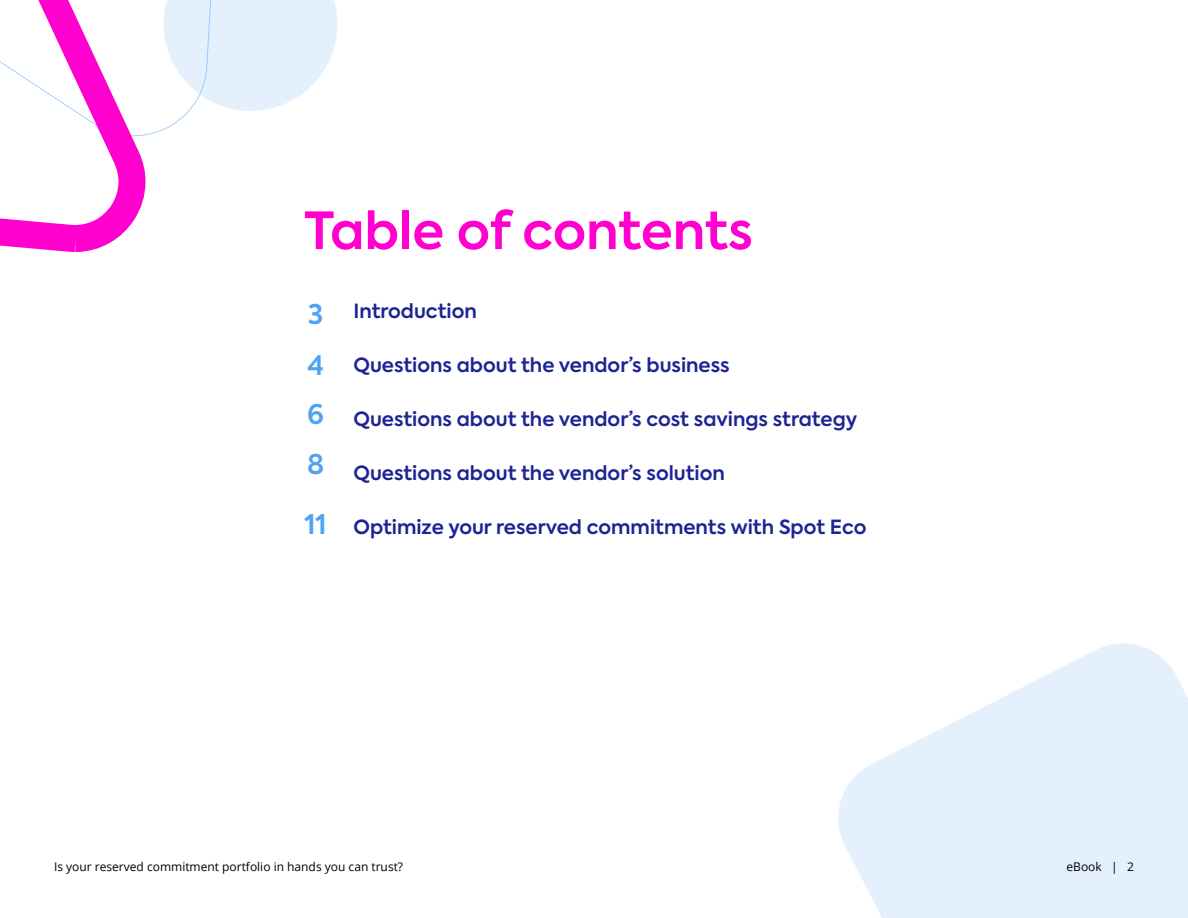
<style>
.page{position:relative;width:1188px;height:918px;background:#fff}
.page>*{position:absolute;margin:0;border:0;box-sizing:border-box;transform-origin:0 0}
.t1{font:600 51px "Axiforma";color:#ff00ce}
.t2{font:600 27px/49.9px "Axiforma";color:#4fa3f7;text-align:justify}
.t3{font:600 19.5px "Axiforma";color:#1c2494}
.t4{font:12px "Open Sans";color:#000}
</style>
<div class="page">
<svg style="left:0;top:137px;width:146px;height:115px"></svg>
<svg style="left:0;top:0;width:338px;height:137px"></svg>
<svg style="left:838px;top:643px;width:350px;height:275px;fill:#e4f1fd"></svg>
<h1 class="t1" style="left:304px;top:196px;width:450px">Table of contents</h1>
<h2 class="t2" style="left:307px;top:290px;width:19px">3<br>4<br>6<br>8</h2>
<h2 class="t2" style="left:305px;top:500px;width:24px">11</h2>
<p class="t3" style="left:354px;top:298px;width:125px">Introduction</p>
<p class="t3" style="left:354px;top:352px;width:378px">Questions about the vendor’s business</p>
<p class="t3" style="left:354px;top:406px;width:505px">Questions about the vendor’s cost savings strategy</p>
<p class="t3" style="left:354px;top:460px;width:373px">Questions about the vendor’s solution</p>
<p class="t3" style="left:354px;top:514px;width:514px">Optimize your reserved commitments with Spot Eco</p>
<p class="t4" style="left:54px;top:858px;width:351px">Is your reserved commitment portfolio in hands you can trust?</p>
<p class="t4" style="left:1067px;top:858px;width:69px">eBook | 2</p>
</div>
